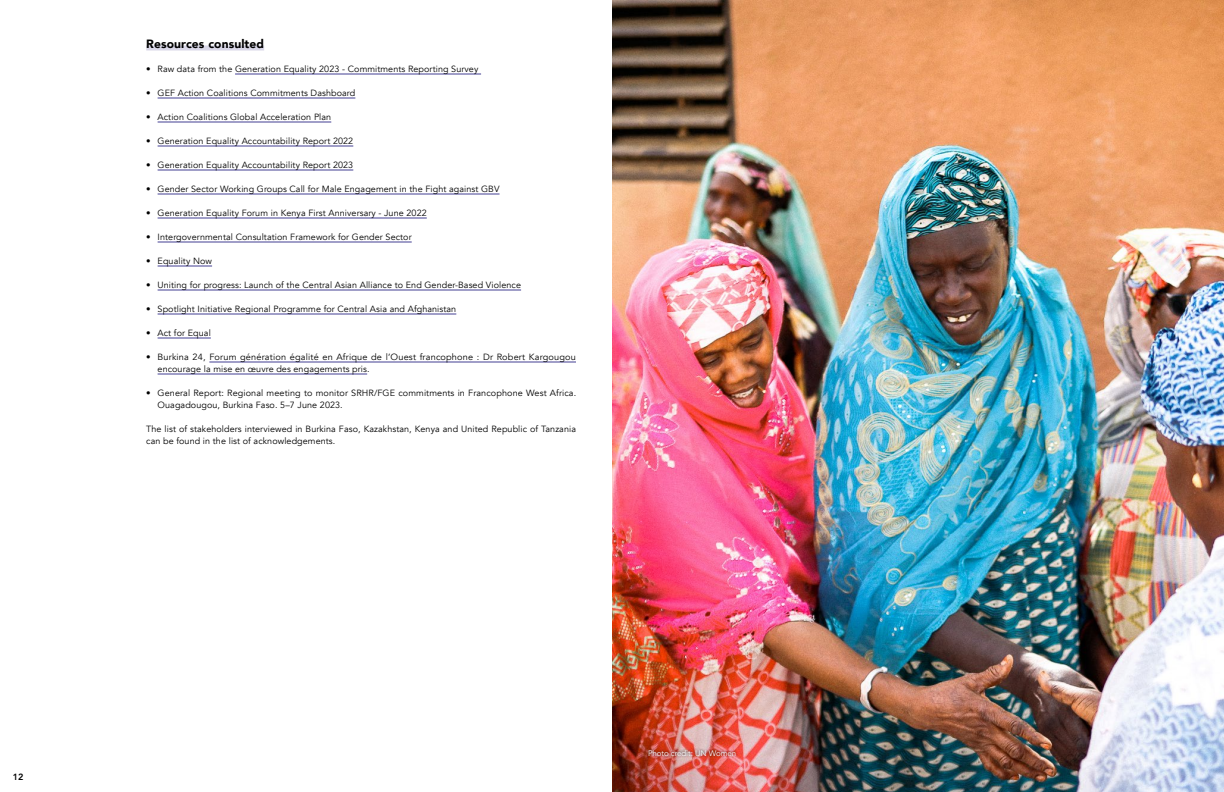
<style>
.page{position:relative;width:1224px;height:792px;background:#fff}
.page>*{position:absolute;margin:0;border:0;box-sizing:border-box;transform-origin:0 0}
.H2_underline_OK_highlight{font:900 12px "Avenir";letter-spacing:.01em;color:#000}
.body_OK{font:9px/12px "Avenir";letter-spacing:.01em;color:#000}
.t1{font:800 9px "Avenir";color:#000}
.KF_body{font:8px "Avenir";letter-spacing:-.01em;color:#fff}
</style>
<div class="page">
<hr style="left:146px;top:46px;width:118px;height:4px;background:#dad8e9">
<hr style="left:235px;top:74px;width:246px;height:1px;background:#433f92">
<hr style="left:158px;top:98px;width:197px;height:1px;background:#433f92">
<hr style="left:158px;top:122px;width:173px;height:1px;background:#433f92">
<hr style="left:158px;top:146px;width:195px;height:1px;background:#433f92">
<hr style="left:158px;top:170px;width:195px;height:1px;background:#433f92">
<hr style="left:158px;top:194px;width:342px;height:1px;background:#433f92">
<hr style="left:158px;top:218px;width:269px;height:1px;background:#433f92">
<hr style="left:158px;top:242px;width:254px;height:1px;background:#433f92">
<hr style="left:158px;top:266px;width:54px;height:1px;background:#433f92">
<hr style="left:158px;top:290px;width:363px;height:1px;background:#433f92">
<hr style="left:158px;top:314px;width:298px;height:1px;background:#433f92">
<hr style="left:158px;top:338px;width:53px;height:1px;background:#433f92">
<hr style="left:209px;top:362px;width:367px;height:1px;background:#433f92">
<hr style="left:158px;top:374px;width:209px;height:1px;background:#433f92">
<img style="left:612px;top:0;width:612px;height:792px">
<div style="left:646px;top:747px;width:92px;height:11px;background:#000;opacity:.75"></div>
<p class="t1" style="left:13px;top:770px;width:12px">12</p>
<p class="H2_underline_OK_highlight" style="left:146px;top:34px;width:119px">Resources consulted</p>
<p class="body_OK" style="left:146px;top:63px;width:334px">• Raw data from the Generation Equality 2023 - Commitments Reporting Survey</p>
<p class="body_OK" style="left:146px;top:87px;width:211px">• GEF Action Coalitions Commitments Dashboard</p>
<p class="body_OK" style="left:146px;top:111px;width:187px">• Action Coalitions Global Acceleration Plan</p>
<p class="body_OK" style="left:146px;top:135px;width:209px">• Generation Equality Accountability Report 2022</p>
<p class="body_OK" style="left:146px;top:159px;width:209px">• Generation Equality Accountability Report 2023</p>
<p class="body_OK" style="left:146px;top:183px;width:355px">• Gender Sector Working Groups Call for Male Engagement in the Fight against GBV</p>
<p class="body_OK" style="left:146px;top:207px;width:282px">• Generation Equality Forum in Kenya First Anniversary - June 2022</p>
<p class="body_OK" style="left:146px;top:231px;width:267px">• Intergovernmental Consultation Framework for Gender Sector</p>
<p class="body_OK" style="left:146px;top:255px;width:67px">• Equality Now</p>
<p class="body_OK" style="left:146px;top:279px;width:376px">• Uniting for progress: Launch of the Central Asian Alliance to End Gender-Based Violence</p>
<p class="body_OK" style="left:146px;top:303px;width:312px">• Spotlight Initiative Regional Programme for Central Asia and Afghanistan</p>
<p class="body_OK" style="left:146px;top:327px;width:66px">• Act for Equal</p>
<p class="body_OK" style="left:158px;top:351px;width:420px;text-indent:-11px">• Burkina 24, Forum génération égalité en Afrique de l’Ouest francophone : Dr Robert Kargougou encourage la mise en œuvre des engagements pris.</p>
<p class="body_OK" style="left:158px;top:387px;width:420px;text-indent:-11px">• General Report: Regional meeting to monitor SRHR/FGE commitments in Francophone West Africa.<br>Ouagadougou, Burkina Faso. 5–7 June 2023.</p>
<p class="body_OK" style="left:146px;top:423px;width:431px">The list of stakeholders interviewed in Burkina Faso, Kazakhstan, Kenya and United Republic of Tanzania can be found in the list of acknowledgements.</p>
<p class="KF_body" style="left:648px;top:748px;width:90px">Photo credit: UN Women</p>
</div>
